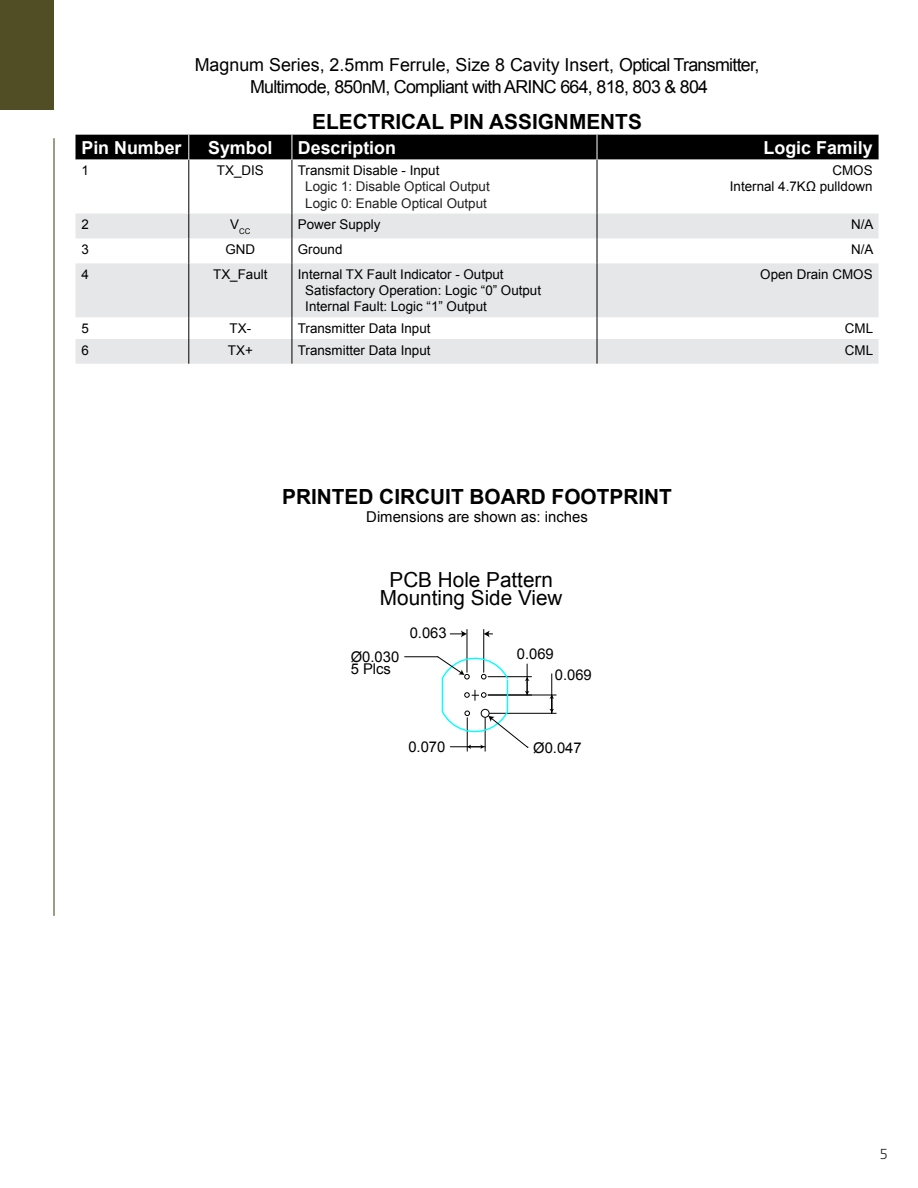
<style>
.page{position:relative;width:918px;height:1188px;background:#fff}
.page>*{position:absolute;margin:0;border:0;box-sizing:border-box;transform-origin:0 0}
.t1{font:700 20.85px "Arial";color:#000}
.t2{font:20.7px/18px "Arial";color:#000;text-align:center}
.t3{font:17.85px/21.5px "Arial";letter-spacing:-.04em;color:#000;text-align:center}
.t4{font:700 17.85px "Arial";color:#fff}
.t5{font:14.85px/12px "Arial";color:#000}
.t6{font:13.5px "Apex Sans";color:#231f20}
.t7{font:13.35px/16px "Arial";color:#000;text-align:right}
.t8{font:13.35px/16px "Arial";color:#212020}
.t9{font:7.8px "Arial";color:#000}
.s1{color:#000}
</style>
<div class="page">
<hr style="left:53px;top:138px;width:2px;height:778px;background:#514e25">
<div style="left:1px;top:0;width:53px;height:109px;background:#514e25"></div>
<svg style="left:76px;top:160px;width:802px;height:54px"></svg>
<svg style="left:76px;top:214px;width:803px;height:150px;fill:#e6e7e8"></svg>
<hr style="left:188px;top:160px;width:1px;height:54px;background:#000">
<hr style="left:292px;top:160px;width:1px;height:54px;background:#000">
<svg style="left:188px;top:214px;width:1px;height:49px"></svg>
<svg style="left:292px;top:214px;width:1px;height:49px"></svg>
<hr style="left:188px;top:263px;width:1px;height:54px;background:#000">
<hr style="left:292px;top:263px;width:1px;height:54px;background:#000">
<svg style="left:188px;top:317px;width:1px;height:47px"></svg>
<svg style="left:292px;top:317px;width:1px;height:47px"></svg>
<hr style="left:597px;top:160px;width:1px;height:54px;background:#000">
<svg style="left:597px;top:214px;width:1px;height:49px"></svg>
<hr style="left:597px;top:263px;width:1px;height:54px;background:#000">
<svg style="left:597px;top:317px;width:1px;height:47px"></svg>
<div style="left:76px;top:135px;width:803px;height:25px;background:#000"></div>
<svg style="left:450px;top:630px;width:17px;height:7px"></svg>
<svg style="left:484px;top:630px;width:9px;height:7px"></svg>
<hr style="left:467px;top:629px;width:1px;height:43px;background:#000">
<hr style="left:483px;top:629px;width:1px;height:43px;background:#000">
<hr style="left:485px;top:718px;width:1px;height:33px;background:#000">
<hr style="left:467px;top:718px;width:1px;height:33px;background:#000">
<hr style="left:488px;top:676px;width:44px;height:1px;background:#000">
<hr style="left:551px;top:674px;width:1px;height:39px;background:#000">
<hr style="left:488px;top:695px;width:68px;height:1px;background:#000">
<hr style="left:490px;top:713px;width:66px;height:1px;background:#000">
<svg style="left:549px;top:694px;width:5px;height:19px"></svg>
<svg style="left:437px;top:653px;width:93px;height:96px"></svg>
<hr style="left:405px;top:656px;width:33px;height:1px;background:#000">
<p class="t3" style="left:195px;top:54px;width:566px">Magnum Series, 2.5mm Ferrule, Size 8 Cavity Insert, Optical Transmitter,<br>Multimode, 850nM, Compliant with ARINC 664, 818, 803 &amp; 804</p>
<p class="t1" style="left:312px;top:107px;width:331px">ELECTRICAL PIN ASSIGNMENTS</p>
<p class="t4" style="left:81px;top:135px;width:102px">Pin Number</p>
<p class="t4" style="left:208px;top:135px;width:66px">Symbol</p>
<p class="t4" style="left:298px;top:135px;width:100px">Description</p>
<p class="t4" style="left:764px;top:135px;width:111px">Logic Family</p>
<p class="t7" style="left:81px;top:163px;width:9px">1</p>
<p class="t7" style="left:217px;top:163px;width:48px">TX_DIS</p>
<p class="t8" style="left:305px;top:163px;width:186px;text-indent:-7px"><span class="s1">Transmit Disable - Input<br></span>Logic 1: Disable Optical Output<br>Logic 0: Enable Optical Output</p>
<p class="t7" style="left:730px;top:163px;width:144px">CMOS<br>Internal 4.7KΩ pulldown</p>
<p class="t7" style="left:81px;top:217px;width:9px">2</p>
<p class="t9" style="left:230px;top:226px;width:22px"><sup>V</sup>CC</p>
<p class="t7" style="left:298px;top:217px;width:84px">Power Supply</p>
<p class="t7" style="left:851px;top:217px;width:24px">N/A</p>
<p class="t7" style="left:81px;top:242px;width:9px">3</p>
<p class="t7" style="left:225px;top:242px;width:31px">GND</p>
<p class="t7" style="left:298px;top:242px;width:46px">Ground</p>
<p class="t7" style="left:851px;top:242px;width:24px">N/A</p>
<p class="t7" style="left:81px;top:267px;width:9px">4</p>
<p class="t7" style="left:213px;top:267px;width:56px">TX_Fault</p>
<p class="t7" style="left:305px;top:267px;width:237px;text-align:left;text-indent:-7px">Internal TX Fault Indicator - Output<br>Satisfactory Operation: Logic “0” Output<br>Internal Fault: Logic “1” Output</p>
<p class="t7" style="left:760px;top:267px;width:114px">Open Drain CMOS</p>
<p class="t7" style="left:81px;top:320px;width:9px">5</p>
<p class="t7" style="left:230px;top:320px;width:23px">TX-</p>
<p class="t7" style="left:298px;top:320px;width:134px">Transmitter Data Input</p>
<p class="t7" style="left:845px;top:320px;width:30px">CML</p>
<p class="t7" style="left:81px;top:342px;width:9px">6</p>
<p class="t7" style="left:228px;top:342px;width:26px">TX+</p>
<p class="t7" style="left:298px;top:342px;width:134px">Transmitter Data Input</p>
<p class="t7" style="left:845px;top:342px;width:30px">CML</p>
<p class="t1" style="left:282px;top:482px;width:391px">PRINTED CIRCUIT BOARD FOOTPRINT</p>
<p class="t5" style="left:366px;top:511px;width:223px">Dimensions are shown as: inches</p>
<p class="t2" style="left:380px;top:571px;width:184px">PCB Hole Pattern<br>Mounting Side View</p>
<p class="t5" style="left:410px;top:627px;width:39px">0.063</p>
<p class="t5" style="left:351px;top:651px;width:50px">Ø0.030<br>5 Plcs</p>
<p class="t5" style="left:408px;top:741px;width:39px">0.070</p>
<p class="t5" style="left:517px;top:648px;width:39px">0.069</p>
<p class="t5" style="left:555px;top:668px;width:39px">0.069</p>
<p class="t5" style="left:533px;top:742px;width:50px">Ø0.047</p>
<p class="t6" style="left:880px;top:1143px;width:10px">5</p>
</div>
